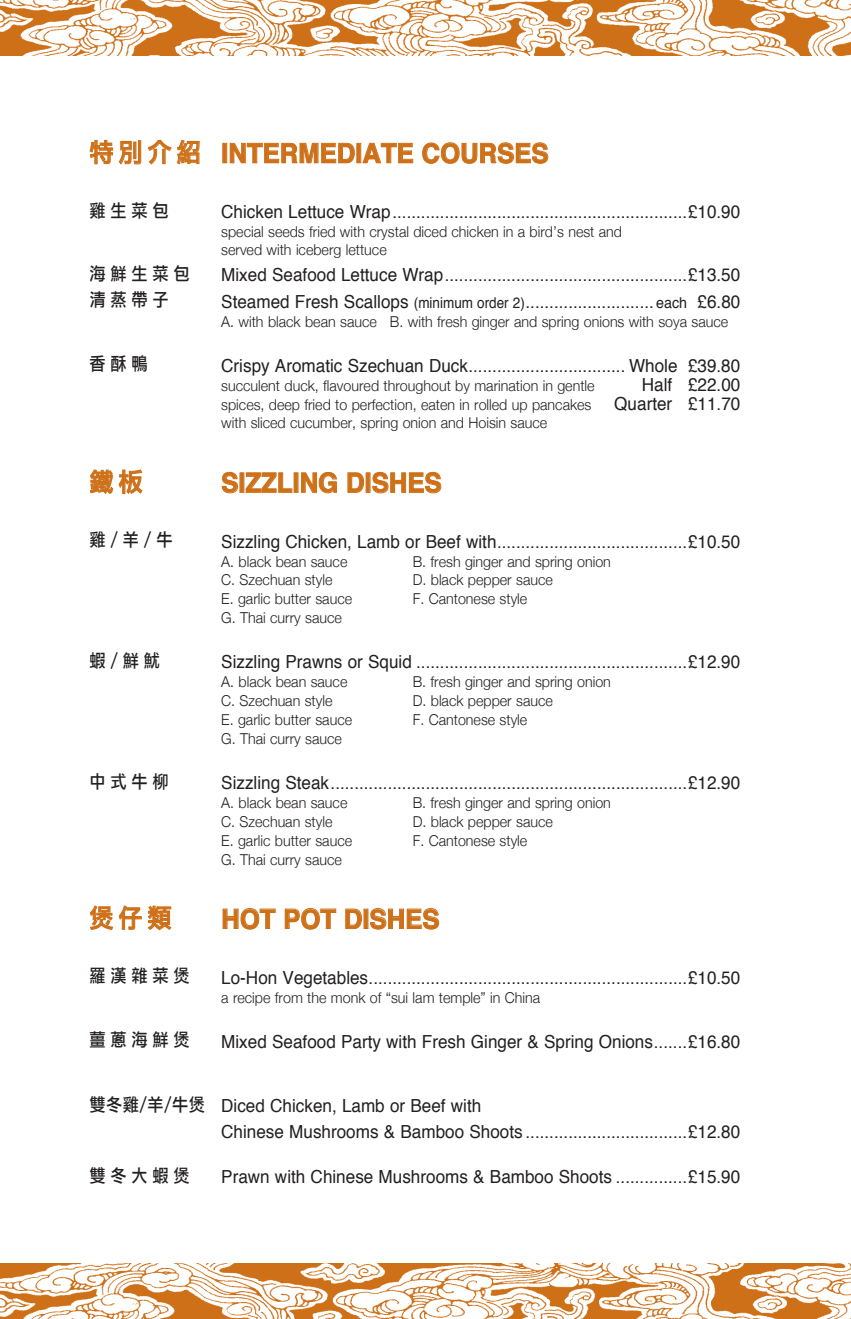
<style>
.page{position:relative;width:851px;height:1319px;background:#fff}
.page>*{position:absolute;margin:0;border:0;box-sizing:border-box;transform-origin:0 0}
.t1{font:700 27px "Helvetica";color:#ce7018;scale:.95 1}
.t2{font:25.5px "Li Hei Pro";letter-spacing:.2em;color:#ce7018;scale:.95 1}
.t3{font:18px/26.4px "Helvetica";color:#231f20;scale:.95 1}
.t4{font:18px/26.4px "Li Hei Pro";letter-spacing:.3em;color:#231f20;scale:.9 1}
.t5{font:300 15px/18px "Helvetica Neue";color:#231f20;scale:.95 1}
.s1{font-size:15px}
</style>
<div class="page">
<img style="left:0;top:0;width:850px;height:55px">
<img style="left:0;top:1263px;width:850px;height:55px">
<svg style="left:90px;top:140px;width:23px;height:24px"></svg>
<svg style="left:119px;top:140px;width:22px;height:24px"></svg>
<svg style="left:148px;top:140px;width:23px;height:24px"></svg>
<svg style="left:177px;top:140px;width:22px;height:24px"></svg>
<svg style="left:90px;top:469px;width:23px;height:24px"></svg>
<svg style="left:119px;top:469px;width:23px;height:24px"></svg>
<svg style="left:90px;top:905px;width:23px;height:24px"></svg>
<svg style="left:119px;top:905px;width:23px;height:24px"></svg>
<svg style="left:148px;top:905px;width:23px;height:25px"></svg>
<div style="left:223px;top:143px;width:4px;height:20px;border:1px solid #ce7018"></div>
<svg style="left:230px;top:143px;width:124px;height:21px"></svg>
<svg style="left:362px;top:143px;width:51px;height:20px"></svg>
<svg style="left:422px;top:142px;width:126px;height:22px"></svg>
<svg style="left:222px;top:472px;width:16px;height:21px"></svg>
<svg style="left:246px;top:472px;width:46px;height:20px"></svg>
<svg style="left:301px;top:472px;width:36px;height:21px"></svg>
<svg style="left:347px;top:472px;width:17px;height:20px"></svg>
<svg style="left:372px;top:472px;width:69px;height:21px"></svg>
<svg style="left:223px;top:908px;width:52px;height:21px"></svg>
<svg style="left:285px;top:908px;width:51px;height:21px"></svg>
<svg style="left:345px;top:908px;width:17px;height:20px"></svg>
<svg style="left:370px;top:908px;width:69px;height:21px"></svg>
<h2 class="t2" style="left:89px;top:139px;width:119px">特別介紹</h2>
<p class="t4" style="left:89px;top:197px;width:90px">雞生菜包</p>
<p class="t4" style="left:89px;top:260px;width:113px">海鮮生菜包清蒸帶子</p>
<p class="t4" style="left:89px;top:351px;width:66px">香酥鴨</p>
<h2 class="t2" style="left:89px;top:469px;width:58px">鐵板</h2>
<p class="t4" style="left:89px;top:526px;width:94px">雞/羊/牛</p>
<p class="t4" style="left:89px;top:647px;width:80px">蝦/鮮魷</p>
<p class="t4" style="left:89px;top:768px;width:90px">中式牛柳</p>
<h2 class="t2" style="left:89px;top:905px;width:88px">煲仔類</h2>
<p class="t4" style="left:89px;top:962px;width:113px">羅漢雜菜煲</p>
<p class="t4" style="left:89px;top:1026px;width:113px">薑蔥海鮮煲</p>
<h1 class="t1" style="left:221px;top:131px;width:343px">INTERMEDIATE COURSES</h1>
<p class="t3" style="left:221px;top:199px;width:548px">Chicken Lettuce Wrap..............................................................£10.90</p>
<p class="t5" style="left:221px;top:222px;width:423px">special seeds fried with crystal diced chicken in a bird’s nest and served with iceberg lettuce</p>
<p class="t3" style="left:221px;top:262px;width:548px">Mixed Seafood Lettuce Wrap...................................................£13.50<br>Steamed Fresh Scallops <span class="s1">(minimum order 2)</span>........................... <span class="s1">each</span> £6.80</p>
<p class="t5" style="left:221px;top:312px;width:535px">A. with black bean sauce B. with fresh ginger and spring onions with soya sauce</p>
<p class="t3" style="left:221px;top:353px;width:548px">Crispy Aromatic Szechuan Duck................................. Whole £39.80</p>
<p class="t5" style="left:221px;top:376px;width:394px">succulent duck, flavoured throughout by marination in gentle</p>
<p class="t3" style="left:641px;top:371px;width:105px">Half £22.00</p>
<p class="t5" style="left:221px;top:395px;width:391px">spices, deep fried to perfection, eaten in rolled up pancakes</p>
<p class="t3" style="left:614px;top:390px;width:134px">Quarter £11.70</p>
<p class="t5" style="left:221px;top:413px;width:345px">with sliced cucumber, spring onion and Hoisin sauce</p>
<h1 class="t1" style="left:221px;top:461px;width:230px">SIZZLING DISHES</h1>
<p class="t3" style="left:221px;top:528px;width:548px">Sizzling Chicken, Lamb or Beef with........................................£10.50</p>
<p class="t5" style="left:221px;top:552px;width:134px">A. black bean sauce</p>
<p class="t5" style="left:412px;top:552px;width:210px">B. fresh ginger and spring onion</p>
<p class="t5" style="left:221px;top:570px;width:118px">C. Szechuan style</p>
<p class="t5" style="left:412px;top:570px;width:149px">D. black pepper sauce</p>
<p class="t5" style="left:221px;top:589px;width:139px">E. garlic butter sauce</p>
<p class="t5" style="left:412px;top:589px;width:122px">F. Cantonese style</p>
<p class="t5" style="left:221px;top:608px;width:128px">G. Thai curry sauce</p>
<p class="t3" style="left:221px;top:649px;width:548px">Sizzling Prawns or Squid .........................................................£12.90</p>
<p class="t5" style="left:221px;top:672px;width:134px">A. black bean sauce</p>
<p class="t5" style="left:412px;top:672px;width:210px">B. fresh ginger and spring onion</p>
<p class="t5" style="left:221px;top:691px;width:118px">C. Szechuan style</p>
<p class="t5" style="left:412px;top:691px;width:149px">D. black pepper sauce</p>
<p class="t5" style="left:221px;top:710px;width:139px">E. garlic butter sauce</p>
<p class="t5" style="left:412px;top:710px;width:122px">F. Cantonese style</p>
<p class="t5" style="left:221px;top:729px;width:128px">G. Thai curry sauce</p>
<p class="t3" style="left:221px;top:770px;width:548px">Sizzling Steak...........................................................................£12.90</p>
<p class="t5" style="left:221px;top:793px;width:134px">A. black bean sauce</p>
<p class="t5" style="left:412px;top:793px;width:210px">B. fresh ginger and spring onion</p>
<p class="t5" style="left:221px;top:812px;width:118px">C. Szechuan style</p>
<p class="t5" style="left:412px;top:812px;width:149px">D. black pepper sauce</p>
<p class="t5" style="left:221px;top:830px;width:139px">E. garlic butter sauce</p>
<p class="t5" style="left:412px;top:830px;width:122px">F. Cantonese style</p>
<p class="t5" style="left:221px;top:849px;width:128px">G. Thai curry sauce</p>
<h1 class="t1" style="left:221px;top:897px;width:228px">HOT POT DISHES</h1>
<p class="t3" style="left:221px;top:964px;width:548px">Lo-Hon Vegetables...................................................................£10.50</p>
<p class="t5" style="left:221px;top:987px;width:337px">a recipe from the monk of “sui lam temple” in China</p>
<p class="t3" style="left:221px;top:1028px;width:548px">Mixed Seafood Party with Fresh Ginger &amp; Spring Onions.......£16.80</p>
<p class="t4" style="left:89px;top:1090px;width:130px">雙冬雞/羊/牛煲</p>
<p class="t4" style="left:89px;top:1162px;width:113px">雙冬大蝦煲</p>
<p class="t3" style="left:221px;top:1093px;width:548px;line-height:25.5px">Diced Chicken, Lamb or Beef with<br>Chinese Mushrooms &amp; Bamboo Shoots ..................................£12.80</p>
<p class="t3" style="left:221px;top:1163px;width:548px">Prawn with Chinese Mushrooms &amp; Bamboo Shoots ...............£15.90</p>
</div>
